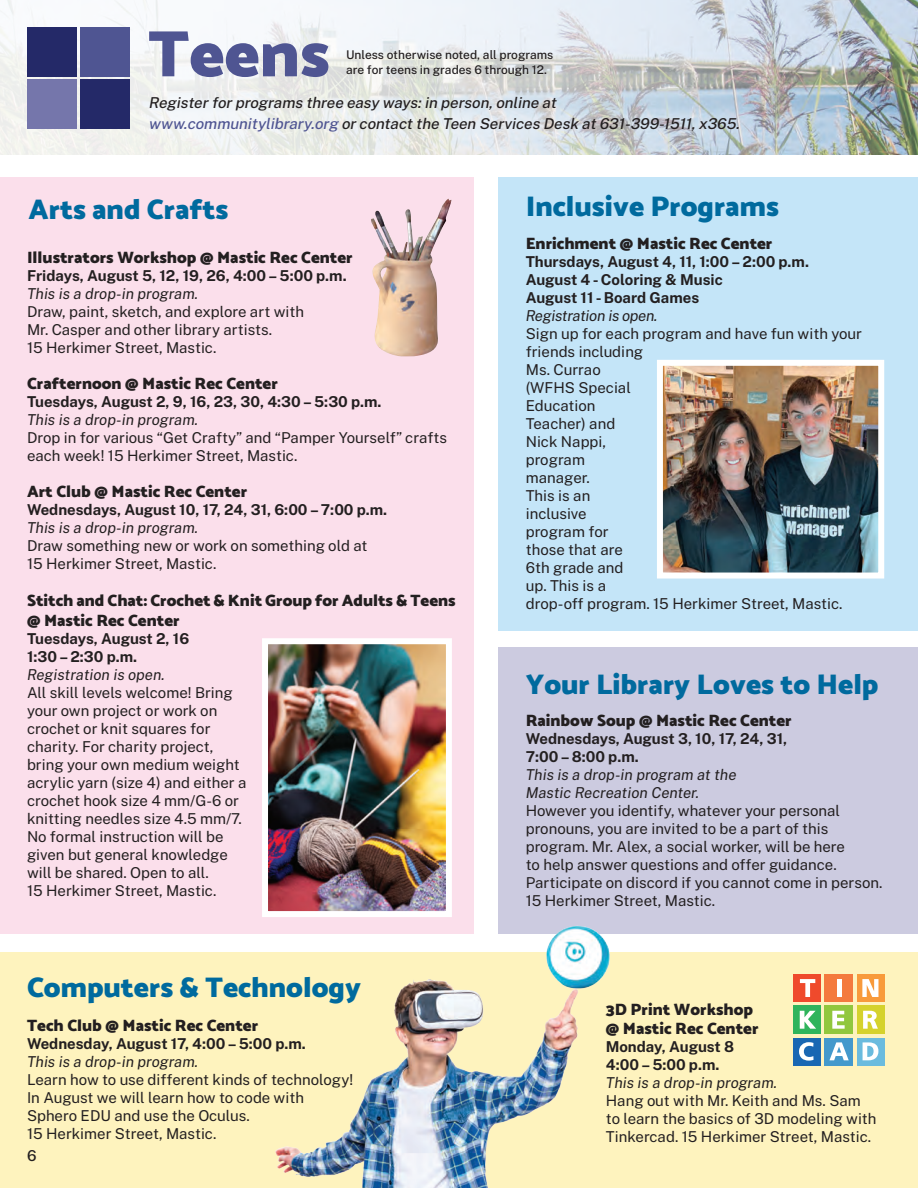
<style>
.page{position:relative;width:918px;height:1188px;background:#fff}
.page>*{position:absolute;margin:0;border:0;box-sizing:border-box;transform-origin:0 0}
.t1{font:100 66px "Catamaran";color:#4f5592}
.t2{font:100 28.5px "Catamaran";color:#006a9e}
.t3{font:100 16.5px/19.5px "Catamaran";color:#231f20}
.t4{font:15px/18px "Public Sans";color:#231f20}
.t5{font:700 15px/18px "Public Sans";color:#231f20}
.t6{font:italic 15px/18px "Public Sans";color:#231f20}
.t7{font:italic 500 15px/21px "Public Sans";color:#231f20}
.t8{font:italic 15px "Public Sans";letter-spacing:-.02em;color:#231f20}
.t9{font:500 15px "Public Sans";color:#231f20}
.t10{font:500 12px/15px "Public Sans";color:#231f20}
.s1{color:#4f5592}
</style>
<div class="page">
<img style="left:0;top:0;width:918px;height:154px">
<div style="left:80px;top:27px;width:50px;height:49px;background:#4f5592"></div>
<div style="left:27px;top:27px;width:50px;height:49px;background:#242968"></div>
<div style="left:80px;top:80px;width:50px;height:49px;background:#242968"></div>
<div style="left:27px;top:80px;width:50px;height:49px;background:#7576ab"></div>
<div style="left:0;top:178px;width:473px;height:756px;background:#fbdfeb"></div>
<div style="left:498px;top:648px;width:420px;height:286px;background:#cccbe0"></div>
<div style="left:0;top:952px;width:918px;height:236px;background:#fef3be"></div>
<div style="left:794px;top:974px;width:27px;height:28px;background:#ef4a2c"></div>
<div style="left:825px;top:974px;width:28px;height:28px;background:#f47a3e"></div>
<div style="left:857px;top:974px;width:27px;height:28px;background:#f89a3b"></div>
<div style="left:794px;top:1006px;width:27px;height:28px;background:#2fb45c"></div>
<div style="left:825px;top:1006px;width:28px;height:28px;background:#91c73d"></div>
<div style="left:857px;top:1006px;width:27px;height:28px;background:#d5d22c"></div>
<div style="left:794px;top:1038px;width:27px;height:27px;background:#1967b3"></div>
<div style="left:825px;top:1038px;width:28px;height:27px;background:#4399cc"></div>
<div style="left:857px;top:1038px;width:27px;height:27px;background:#6abbde"></div>
<svg style="left:800px;top:979px;width:15px;height:18px"></svg>
<hr style="left:837px;top:979px;width:4px;height:18px;background:#fff">
<svg style="left:862px;top:979px;width:16px;height:18px"></svg>
<svg style="left:800px;top:1011px;width:16px;height:18px"></svg>
<svg style="left:832px;top:1011px;width:13px;height:18px"></svg>
<svg style="left:863px;top:1011px;width:15px;height:18px"></svg>
<svg style="left:799px;top:1042px;width:15px;height:19px"></svg>
<svg style="left:829px;top:1042px;width:20px;height:18px"></svg>
<svg style="left:863px;top:1042px;width:15px;height:18px"></svg>
<img style="left:371px;top:199px;width:81px;height:157px">
<div style="left:498px;top:178px;width:420px;height:453px;background:#c4e5f8"></div>
<img style="left:657px;top:359px;width:228px;height:220px">
<img style="left:262px;top:638px;width:190px;height:279px">
<img style="left:275px;top:979px;width:303px;height:209px">
<img style="left:526px;top:926px;width:84px;height:69px">
<h1 class="t1" style="left:148px;top:4px;width:183px">Teens</h1>
<p class="t10" style="left:346px;top:47px;width:209px">Unless otherwise noted, all programs are for teens in grades 6 through 12.</p>
<p class="t7" style="left:148px;top:91px;width:596px">Registerforprograms three easy ways:in person,online at <span class="s1">www.communitylibrary.org</span> orcontactthe Teen Services Desk at631-399-1511,x365.</p>
<h2 class="t2" style="left:28px;top:188px;width:201px">Arts and Crafts</h2>
<p class="t3" style="left:27px;top:247px;width:327px">Illustrators Workshop @ Mastic Rec Center</p>
<p class="t5" style="left:27px;top:265px;width:321px">Fridays, August 5, 12, 19, 26, 4:00 – 5:00 p.m.</p>
<p class="t6" style="left:27px;top:284px;width:173px">This is a drop-in program.</p>
<p class="t4" style="left:27px;top:301px;width:279px">Draw, paint, sketch, and explore art with<br>Mr. Casper and other library artists.<br>15 Herkimer Street, Mastic.</p>
<p class="t3" style="left:27px;top:373px;width:252px">Crafternoon @ Mastic Rec Center</p>
<p class="t5" style="left:27px;top:391px;width:356px">Tuesdays, August 2, 9, 16, 23, 30, 4:30 – 5:30 p.m.</p>
<p class="t6" style="left:27px;top:410px;width:173px">This is a drop-in program.</p>
<p class="t4" style="left:27px;top:427px;width:422px">Drop in for various “Get Crafty” and “Pamper Yourself” crafts each week! 15 Herkimer Street, Mastic.</p>
<p class="t3" style="left:27px;top:481px;width:222px">Art Club @ Mastic Rec Center</p>
<p class="t5" style="left:27px;top:499px;width:362px">Wednesdays, August 10, 17, 24, 31, 6:00 – 7:00 p.m.</p>
<p class="t6" style="left:27px;top:518px;width:173px">This is a drop-in program.</p>
<p class="t4" style="left:27px;top:535px;width:342px">Draw something new or work on something old at<br>15 Herkimer Street, Mastic.</p>
<p class="t3" style="left:27px;top:590px;width:430px">Stitch and Chat: Crochet &amp; Knit Group for Adults &amp; Teens @ Mastic Rec Center</p>
<p class="t5" style="left:27px;top:628px;width:164px">Tuesdays, August 2, 16<br>1:30 – 2:30 p.m.</p>
<p class="t6" style="left:27px;top:665px;width:139px">Registration is open.</p>
<p class="t4" style="left:27px;top:682px;width:221px">All skill levels welcome! Bring your own project or work on crochet or knit squares for charity. For charity project, bring your own medium weight acrylic yarn (size 4) and either a crochet hook size 4 mm/G-6 or knitting needles size 4.5 mm/7.<br>No formal instruction will be given but general knowledge will be shared. Open to all.<br>15 Herkimer Street, Mastic.</p>
<h2 class="t2" style="left:27px;top:965px;width:336px">Computers &amp; Technology</h2>
<p class="t3" style="left:27px;top:1015px;width:233px">Tech Club @ Mastic Rec Center</p>
<p class="t5" style="left:27px;top:1033px;width:280px">Wednesday, August 17, 4:00 – 5:00 p.m.</p>
<p class="t6" style="left:27px;top:1052px;width:173px">This is a drop-in program.</p>
<p class="t4" style="left:27px;top:1069px;width:328px">Learn how to use different kinds of technology!<br>In August we will learn how to code with Sphero EDU and use the Oculus.<br>15 Herkimer Street, Mastic.</p>
<p class="t9" style="left:27px;top:1145px;width:11px">6</p>
<h2 class="t2" style="left:526px;top:185px;width:255px">Inclusive Programs</h2>
<p class="t3" style="left:526px;top:233px;width:248px">Enrichment @ Mastic Rec Center</p>
<p class="t5" style="left:526px;top:251px;width:285px">Thursdays, August 4, 11, 1:00 – 2:00 p.m.<br>August 4 - Coloring &amp; Music<br>August 11 - Board Games</p>
<p class="t8" style="left:526px;top:306px;width:133px">Registration is open.</p>
<p class="t4" style="left:526px;top:323px;width:338px">Sign up for each program and have fun with your friends including<br>Ms. Currao<br>(WFHS Special<br>Education<br>Teacher) and<br>Nick Nappi,<br>program<br>manager.<br>This is an<br>inclusive<br>program for<br>those that are<br>6th grade and<br>up. This is a<br>drop-off program. 15 Herkimer Street, Mastic.</p>
<h2 class="t2" style="left:526px;top:662px;width:354px">Your Library Loves to Help</h2>
<p class="t3" style="left:526px;top:710px;width:267px">Rainbow Soup @ Mastic Rec Center</p>
<p class="t5" style="left:526px;top:728px;width:263px">Wednesdays, August 3, 10, 17, 24, 31,<br>7:00 – 8:00 p.m.</p>
<p class="t6" style="left:526px;top:765px;width:212px">This is a drop-in program at the<br>Mastic Recreation Center.</p>
<p class="t4" style="left:526px;top:800px;width:358px">However you identify, whatever your personal pronouns, you are invited to be a part of this program. Mr. Alex, a social worker, will be here<br>to help answer questions and offer guidance.<br>Participate on discord if you cannot come in person.<br>15 Herkimer Street, Mastic.</p>
<p class="t3" style="left:606px;top:999px;width:154px">3D Print Workshop @ Mastic Rec Center</p>
<p class="t5" style="left:606px;top:1037px;width:130px">Monday, August 8<br>4:00 – 5:00 p.m.</p>
<p class="t6" style="left:606px;top:1074px;width:173px">This is a drop-in program.</p>
<p class="t4" style="left:606px;top:1091px;width:272px">Hang out with Mr. Keith and Ms. Sam to learn the basics of 3D modeling with<br>Tinkercad. 15 Herkimer Street, Mastic.</p>
</div>
